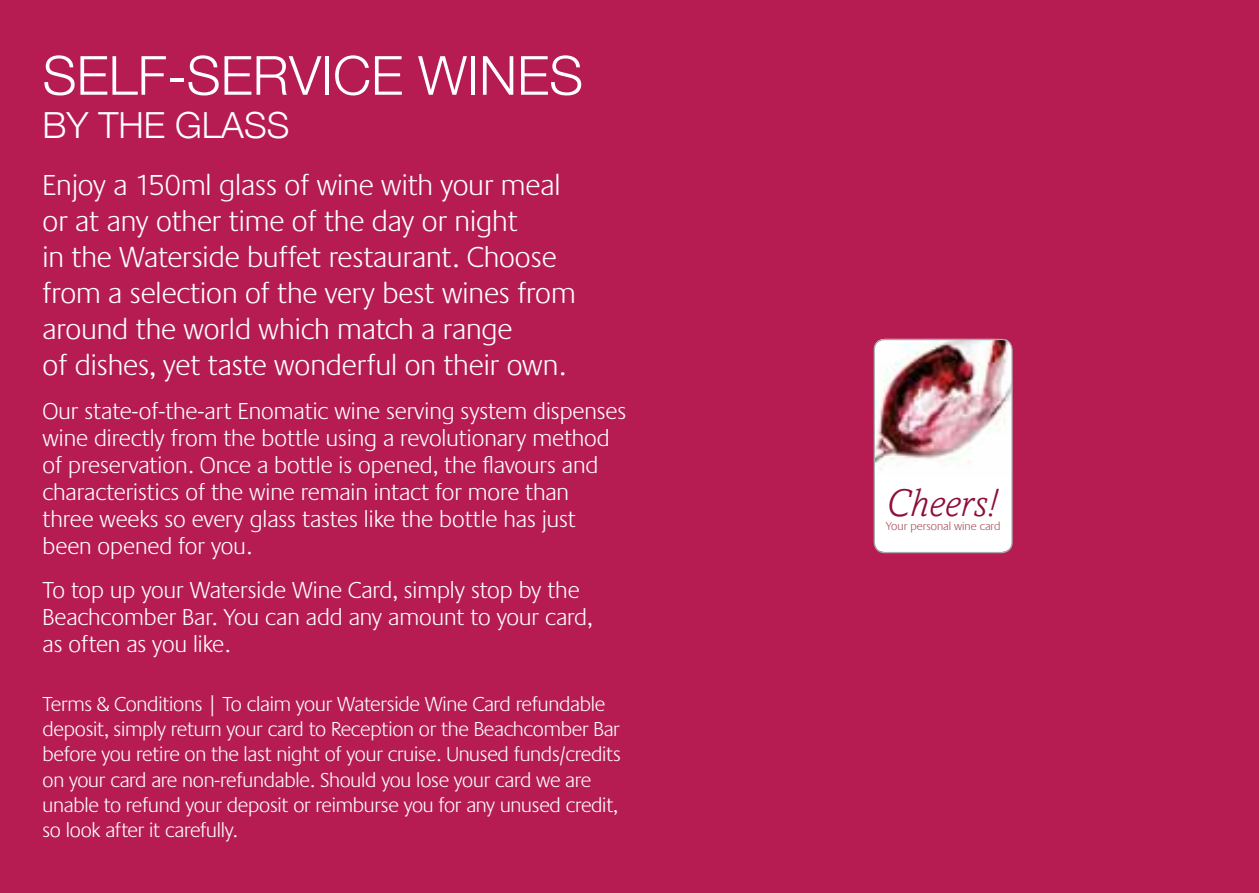
<style>
.page{position:relative;width:1259px;height:893px;background:#b61c52}
.page>*{position:absolute;margin:0;border:0;box-sizing:border-box;transform-origin:0 0}
.t1{font:300 54px "Helvetica Neue";color:#fff}
.t2{font:italic 300 39.6px "Amasis MT Std";color:#8e0e37}
.t3{font:300 36px "Helvetica Neue";color:#fff}
.t4{font:300 30px/36px "Praxis LT";color:#fff}
.t5{font:300 24px/27px "Praxis LT";color:#fff}
.t6{font:300 21px/25.2px "Praxis LT";letter-spacing:-.01em;color:#fff}
.t7{font:300 12px "Praxis LT";color:#a44c57}
</style>
<div class="page">
<div style="left:874px;top:339px;width:138px;height:213px;background:#fff;border-radius:10px"></div>
<img style="left:875px;top:339px;width:137px;height:131px">
<div style="left:873px;top:339px;width:139px;height:214px;border:1px solid #a7a9ac;border-radius:10px"></div>
<h1 class="t1" style="left:43px;top:32px;width:542px">SELF-SERVICE WINES</h1>
<h3 class="t3" style="left:43px;top:96px;width:248px">BY THE GLASS</h3>
<p class="t4" style="left:43px;top:167px;width:534px">Enjoy a 150ml glass of wine with your meal or at any other time of the day or night<br>in the Waterside buffet restaurant. Choose from a selection of the very best wines from around the world which match a range<br>of dishes, yet taste wonderful on their own.</p>
<p class="t5" style="left:43px;top:398px;width:585px">Our state-of-the-art Enomatic wine serving system dispenses wine directly from the bottle using a revolutionary method of preservation. Once a bottle is opened, the flavours and characteristics of the wine remain intact for more than<br>three weeks so every glass tastes like the bottle has just been opened for you.</p>
<p class="t5" style="left:43px;top:577px;width:551px">To top up your Waterside Wine Card, simply stop by the<br>Beachcomber Bar. You can add any amount to your card, as often as you like.</p>
<p class="t6" style="left:43px;top:692px;width:579px">Terms &amp; Conditions | To claim your Waterside Wine Card refundable deposit, simply return your card to Reception or the Beachcomber Bar before you retire on the last night of your cruise. Unused funds/credits on your card are non-refundable. Should you lose your card we are unable to refund your deposit or reimburse you for any unused credit, so look after it carefully.</p>
<h2 class="t2" style="left:886px;top:481px;width:113px">Cheers!</h2>
<p class="t7" style="left:886px;top:519px;width:116px">Your personal wine card</p>
</div>
